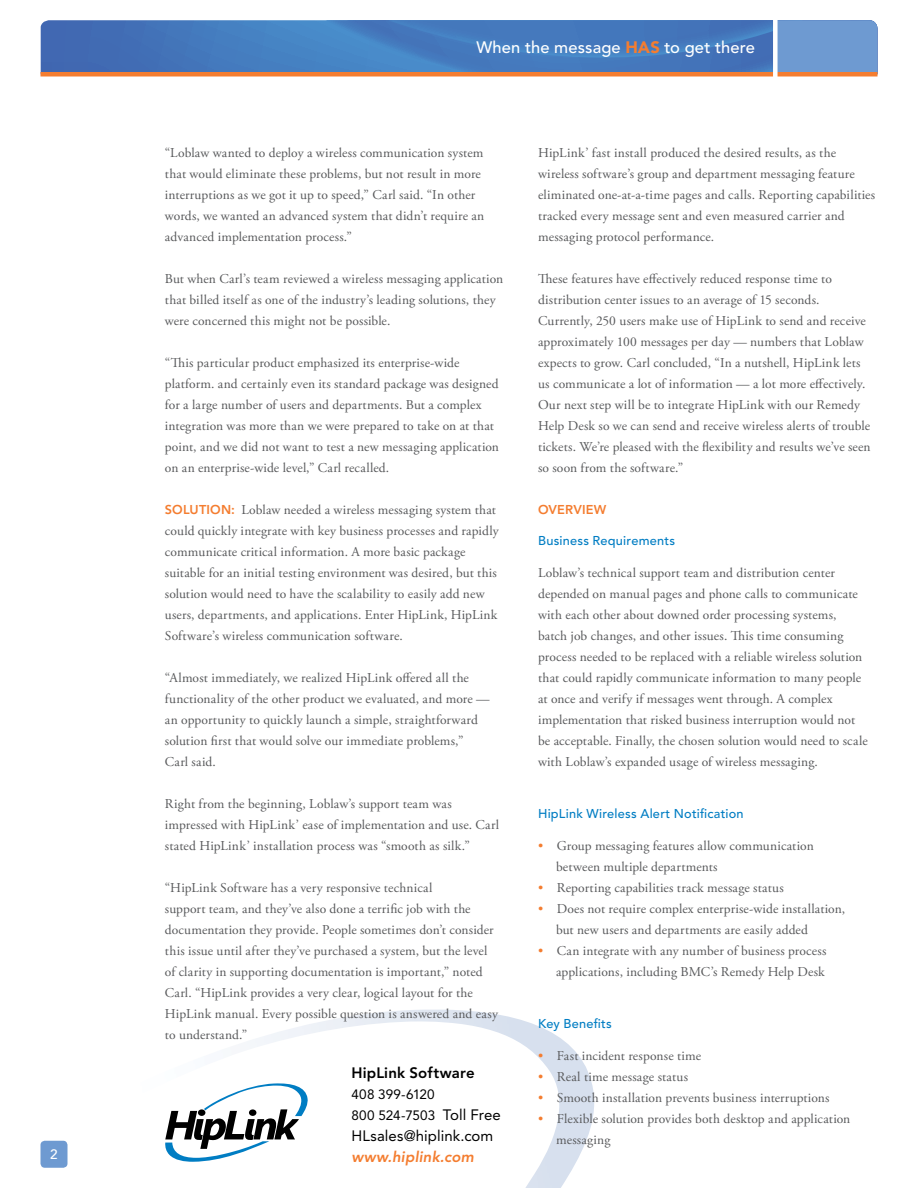
<style>
.page{position:relative;width:918px;height:1188px;background:#fff}
.page>*{position:absolute;margin:0;border:0;box-sizing:border-box;transform-origin:0 0}
.t1{font:500 16.5px "Avenir LT Std";letter-spacing:.01em;color:#fff}
.t2{font:15px "Avenir LT Std";letter-spacing:.005em;color:#000}
.t3{font:800 15px "Avenir LT Std";letter-spacing:.01em;color:#000}
.t4{font:italic 800 15px "Avenir LT Std";letter-spacing:.015em;color:#f47d30}
.t5{font:13.5px/21px "Adobe Garamond Pro";letter-spacing:.01em;color:#58595b}
.t6{font:13.5px/21px "Avenir LT Std";letter-spacing:.005em;color:#000}
.t7{font:500 13.5px "Avenir LT Std";color:#fff}
.t8{font:500 12.75px "Avenir LT Std";letter-spacing:.02em;color:#007dc3}
.t9{font:800 12.75px "Avenir LT Std";color:#f47d30}
.s1{font-weight:900;color:#f47d30}
.s2{font-family:"Avenir LT Std";font-weight:800;font-size:12.75px;color:#f47d30}
.s3{font-size:15px}
.s4{color:#f47d30}
</style>
<div class="page">
<img style="left:44px;top:1010px;width:550px;height:178px">
<svg style="left:41px;top:20px;width:285px;height:52px;background:#47b"></svg>
<svg style="left:326px;top:20px;width:552px;height:57px;background:#4f81c1"></svg>
<hr style="left:40px;top:72px;width:838px;height:4px;background:#f47d30">
<div style="left:773px;top:8px;width:5px;height:85px;background:#fff"></div>
<div style="left:40px;top:1141px;width:27px;height:27px;background:#6e9ad1;border-radius:4px"></div>
<svg style="left:165px;top:1083px;width:143px;height:79px"></svg>
<div style="left:198px;top:1109px;width:7px;height:7px;background:#000;border-radius:50%"></div>
<p class="t7" style="left:50px;top:1147px;width:9px">2</p>
<p class="t1" style="left:477px;top:38px;width:280px">When the message <span class="s1">HAS</span> to get there</p>
<p class="t5" style="left:165px;top:143px;width:321px">“Loblaw wanted to deploy a wireless communication system that would eliminate these problems, but not result in more interruptions as we got it up to speed,” Carl said. “In other words, we wanted an advanced system that didn’t require an advanced implementation process.”</p>
<p class="t5" style="left:165px;top:269px;width:340px">But when Carl’s team reviewed a wireless messaging application that billed itself as one of the industry’s leading solutions, they were concerned this might not be possible.</p>
<p class="t5" style="left:165px;top:353px;width:336px">“This particular product emphasized its enterprise-wide platform. and certainly even its standard package was designed for a large number of users and departments. But a complex integration was more than we were prepared to take on at that point, and we did not want to test a new messaging application on an enterprise-wide level,” Carl recalled.</p>
<p class="t5" style="left:165px;top:499px;width:335px"><span class="s2">SOLUT ION:</span> Loblaw needed a wireless messaging system that could quickly integrate with key business processes and rapidly communicate critical information. A more basic package suitable for an initial testing environment was desired, but this solution would need to have the scalability to easily add new users, departments, and applications. Enter HipLink, HipLink Software’s wireless communication software.</p>
<p class="t5" style="left:165px;top:668px;width:326px">“Almost immediately, we realized HipLink offered all the functionality of the other product we evaluated, and more — an opportunity to quickly launch a simple, straightforward solution first that would solve our immediate problems,” Carl said.</p>
<p class="t5" style="left:165px;top:794px;width:336px">Right from the beginning, Loblaw’s support team was impressed with HipLink’ ease of implementation and use. Carl stated HipLink’ installation process was “smooth as silk.”</p>
<p class="t5" style="left:165px;top:878px;width:335px">“HipLink Software has a very responsive technical<br>support team, and they’ve also done a terrific job with the documentation they provide. People sometimes don’t consider this issue until after they’ve purchased a system, but the level of clarity in supporting documentation is important,” noted Carl. “HipLink provides a very clear, logical layout for the HipLink manual. Every possible question is answered and easy to understand.”</p>
<p class="t3" style="left:351px;top:1064px;width:125px">HIPLINK SOFTWARE</p>
<p class="t6" style="left:351px;top:1084px;width:151px">408 399-6120<br>800 524-7503 <span class="s3">Toll Free</span></p>
<p class="t2" style="left:351px;top:1127px;width:143px">HLsales@hiplink.com</p>
<p class="t4" style="left:351px;top:1148px;width:124px">www.hiplink.com</p>
<p class="t5" style="left:538px;top:142px;width:339px">HipLink’ fast install produced the desired results, as the wireless software’s group and department messaging feature eliminated one-at-a-time pages and calls. Reporting capabilities tracked every message sent and even measured carrier and messaging protocol performance.</p>
<p class="t5" style="left:538px;top:269px;width:334px">These features have effectively reduced response time to distribution center issues to an average of 15 seconds.<br>Currently, 250 users make use of HipLink to send and receive approximately 100 messages per day — numbers that Loblaw expects to grow. Carl concluded, “In a nutshell, HipLink lets us communicate a lot of information — a lot more effectively.<br>Our next step will be to integrate HipLink with our Remedy Help Desk so we can send and receive wireless alerts of trouble tickets. We’re pleased with the flexibility and results we’ve seen so soon from the software.”</p>
<p class="t9" style="left:538px;top:502px;width:68px">OVERVIEW</p>
<p class="t8" style="left:538px;top:534px;width:139px">Business Requirements</p>
<p class="t5" style="left:538px;top:562px;width:331px">Loblaw’s technical support team and distribution center depended on manual pages and phone calls to communicate with each other about downed order processing systems, batch job changes, and other issues. This time consuming process needed to be replaced with a reliable wireless solution that could rapidly communicate information to many people at once and verify if messages went through. A complex implementation that risked business interruption would not be acceptable. Finally, the chosen solution would need to scale with Loblaw’s expanded usage of wireless messaging.</p>
<p class="t8" style="left:538px;top:807px;width:207px">HipLink Wireless Alert Notification</p>
<p class="t5" style="left:556px;top:835px;width:259px;text-indent:-18px"><span class="s4">•</span> Group messaging features allow communication between multiple departments</p>
<p class="t5" style="left:538px;top:877px;width:247px"><span class="s4">•</span> Reporting capabilities track message status</p>
<p class="t5" style="left:556px;top:899px;width:291px;text-indent:-18px"><span class="s4">•</span> Does not require complex enterprise-wide installation, but new users and departments are easily added</p>
<p class="t5" style="left:538px;top:941px;width:290px;text-align:right"><span class="s4">•</span> Can integrate with any number of business process applications, including BMC’s Remedy Help Desk</p>
<p class="t8" style="left:538px;top:1017px;width:75px">Key Benefits</p>
<p class="t5" style="left:538px;top:1045px;width:165px"><span class="s4">•</span> Fast incident response time</p>
<p class="t5" style="left:538px;top:1066px;width:152px"><span class="s4">•</span> Real time message status</p>
<p class="t5" style="left:538px;top:1087px;width:293px"><span class="s4">•</span> Smooth installation prevents business interruptions</p>
<p class="t5" style="left:556px;top:1109px;width:296px;text-indent:-18px"><span class="s4">•</span> Flexible solution provides both desktop and application messaging</p>
</div>
